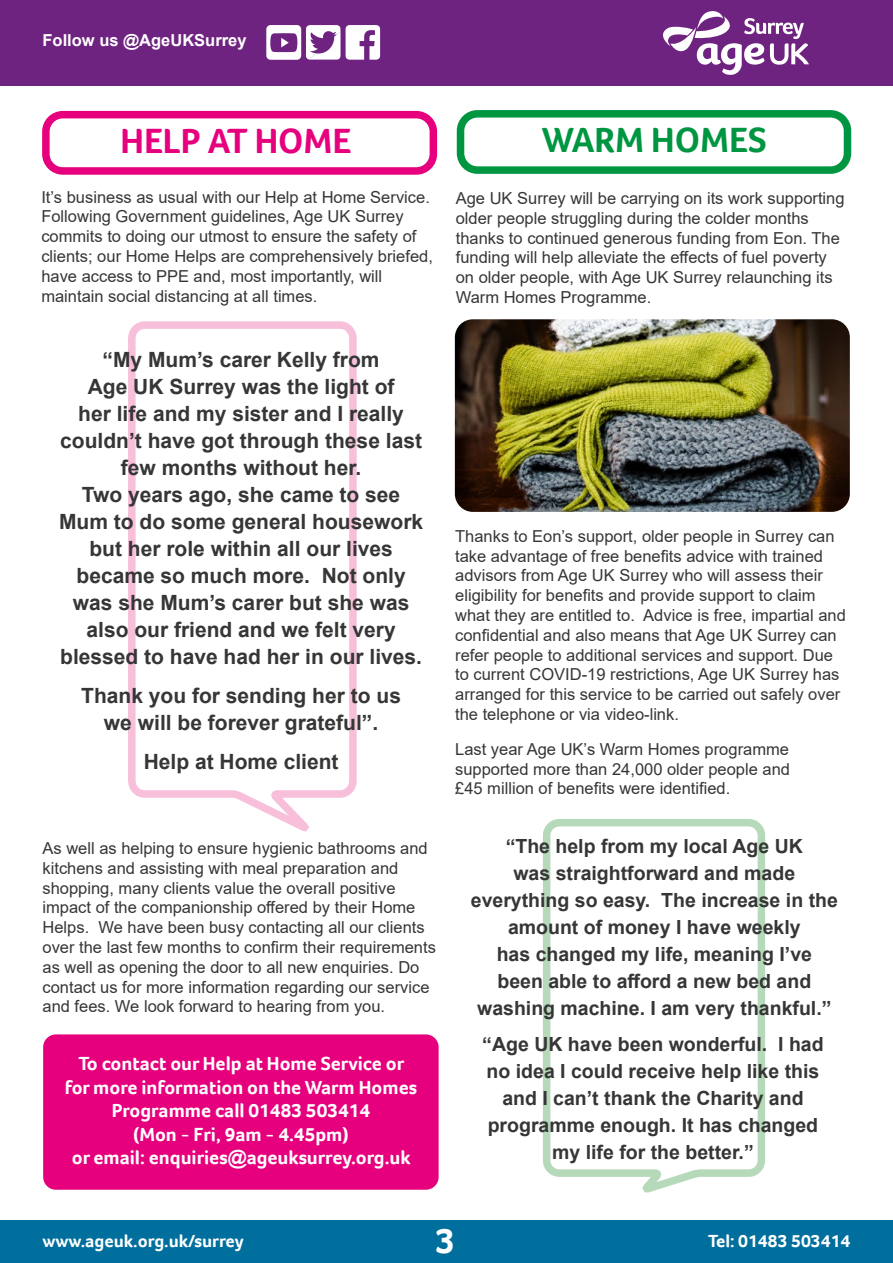
<style>
.page{position:relative;width:893px;height:1263px;background:#fff}
.page>*{position:absolute;margin:0;border:0;box-sizing:border-box;transform-origin:0 0}
.t1{font:700 36px "Foco";color:#e6007d}
.t2{font:700 36px "Foco";color:#009641}
.t3{font:700 36px "Foco";color:#fff}
.t4{font:700 21px/27px "Arial";color:#363636;text-align:center}
.t5{font:700 19.5px/27px "Arial";color:#363636;text-align:center}
.t6{font:700 19.5px/23.4px "Foco";color:#fff;text-align:center}
.t7{font:700 18px "Foco";color:#fff}
.t8{font:16.5px/19.8px "Arial";color:#363636}
.t9{font:700 16.5px "Arial";color:#fff}
.s1{font-family:"Arial"}
</style>
<div class="page">
<div style="left:0;top:1220px;width:893px;height:43px;background:#006f9e"></div>
<div style="left:0;top:0;width:893px;height:85px;background:#6f2380"></div>
<svg style="left:663px;top:11px;width:146px;height:64px"></svg>
<svg style="left:266px;top:25px;width:114px;height:35px"></svg>
<div style="left:42px;top:111px;width:395px;height:64px;border:8px solid #e6007d;border-radius:17px"></div>
<div style="left:457px;top:110px;width:394px;height:64px;border:8px solid #009641;border-radius:17px"></div>
<img style="left:455px;top:319px;width:395px;height:193px">
<div style="left:43px;top:1034px;width:396px;height:156px;background:#e6007d;border-radius:13px"></div>
<svg style="left:128px;top:321px;width:229px;height:511px"></svg>
<svg style="left:543px;top:819px;width:223px;height:374px"></svg>
<p class="t9" style="left:43px;top:28px;width:206px">Follow us @AgeUKSurrey</p>
<h1 class="t1" style="left:120px;top:117px;width:233px">HELP AT HOME</h1>
<p class="t8" style="left:41px;top:187px;width:393px">It’s business as usual with our Help at Home Service.<br>Following Government guidelines, Age UK Surrey commits to doing our utmost to ensure the safety of clients; our Home Helps are comprehensively briefed, have access to PPE and, most importantly, will maintain social distancing at all times.</p>
<p class="t4" style="left:59px;top:346px;width:366px">“My Mum’s carer Kelly from<br>Age UK Surrey was the light of<br>her life and my sister and I really couldn’t have got through these last few months without her.<br>Two years ago, she came to see<br>Mum to do some general housework but her role within all our lives became so much more. Not only was she Mum’s carer but she was also our friend and we felt very blessed to have had her in our lives.</p>
<p class="t4" style="left:81px;top:682px;width:321px">Thank you for sending her to us we will be forever grateful”.</p>
<p class="t4" style="left:144px;top:748px;width:196px">Help at Home client</p>
<p class="t8" style="left:43px;top:838px;width:395px">As well as helping to ensure hygienic bathrooms and kitchens and assisting with meal preparation and shopping, many clients value the overall positive impact of the companionship offered by their Home Helps. We have been busy contacting all our clients over the last few months to confirm their requirements as well as opening the door to all new enquiries. Do contact us for more information regarding our service and fees. We look forward to hearing from you.</p>
<p class="t6" style="left:65px;top:1052px;width:354px">To contact our Help at Home Service or for more information on the Warm Homes Programme call 01483 503414<br>(Mon - Fri, 9am - 4.45pm)<br>or email: enquiries<span class="s1">@</span>ageuksurrey.org.uk</p>
<h1 class="t2" style="left:542px;top:116px;width:226px">WARM HOMES</h1>
<p class="t8" style="left:456px;top:188px;width:390px">Age UK Surrey will be carrying on its work supporting older people struggling during the colder months thanks to continued generous funding from Eon. The funding will help alleviate the effects of fuel poverty on older people, with Age UK Surrey relaunching its Warm Homes Programme.</p>
<p class="t8" style="left:455px;top:526px;width:392px">Thanks to Eon’s support, older people in Surrey can take advantage of free benefits advice with trained advisors from Age UK Surrey who will assess their eligibility for benefits and provide support to claim what they are entitled to. Advice is free, impartial and confidential and also means that Age UK Surrey can refer people to additional services and support. Due to current COVID-19 restrictions, Age UK Surrey has arranged for this service to be carried out safely over the telephone or via video-link.</p>
<p class="t8" style="left:455px;top:739px;width:336px;text-align:justify">Last year Age UK’s Warm Homes programme supported more than 24,000 older people and £45 million of benefits were identified.</p>
<p class="t5" style="left:471px;top:832px;width:369px">“The help from my local Age UK<br>was straightforward and made everything so easy. The increase in the amount of money I have weekly<br>has changed my life, meaning I’ve<br>been able to afford a new bed and washing machine. I am very thankful.”</p>
<p class="t5" style="left:482px;top:1031px;width:343px">“Age UK have been wonderful. I had no idea I could receive help like this and I can’t thank the Charity and programme enough. It has changed my life for the better.”</p>
<p class="t7" style="left:43px;top:1229px;width:203px">www.ageuk.org.uk/surrey</p>
<h1 class="t3" style="left:436px;top:1217px;width:21px">3</h1>
<p class="t7" style="left:708px;top:1229px;width:144px">Tel: 01483 503414</p>
</div>
